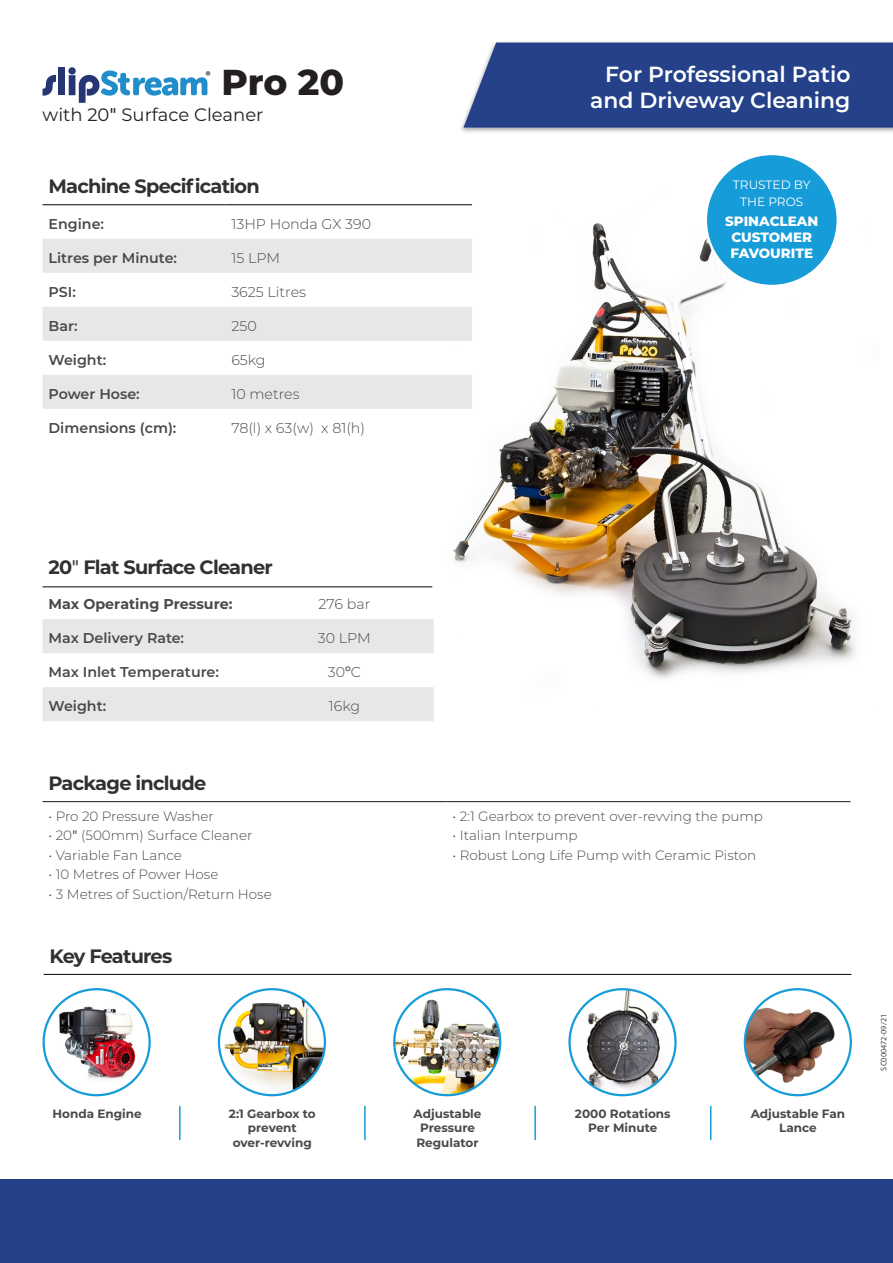
<style>
.page{position:relative;width:893px;height:1263px;background:#fff}
.page>*{position:absolute;margin:0;border:0;box-sizing:border-box;transform-origin:0 0}
.t1{font:800 36px "Montserrat";color:#231f20}
.t2{font:600 21.9px/26.2px "Montserrat";color:#fff;text-align:right}
.t3{font:700 19.35px "Montserrat";letter-spacing:-.04em;color:#303232}
.t4{font:18px "Montserrat";color:#231f20}
.t5{font:600 14.25px "Montserrat";color:#484948}
.t6{font:300 14.25px "Montserrat";color:#484948}
.t7{font:700 14.25px "Montserrat";color:#484948}
.t8{font:300 13.5px "Montserrat";color:#484948}
.t9{font:800 13.5px/16.2px "Montserrat";color:#fff;text-align:center}
.t10{font:12.75px "Myriad Pro";color:#010101}
.t11{font:12.15px/16.2px "Montserrat";color:#fff;text-align:center}
.t12{font:700 12px/14.4px "Montserrat";color:#484948;text-align:center}
.t13{font:8.25px "Myriad Pro";color:#484948}
.s1{font-family:"URWDIN"}
.s2{font-family:"URWDIN";font-weight:400}
</style>
<div class="page">
<hr style="left:44px;top:974px;width:807px;height:1px;background:#231f20">
<img style="left:438px;top:170px;width:418px;height:509px">
<svg style="left:43px;top:619px;width:391px;height:102px"></svg>
<svg style="left:43px;top:239px;width:429px;height:170px;fill:#e6e7e9"></svg>
<hr style="left:43px;top:204px;width:182px;height:1px;background:#231f20">
<hr style="left:225px;top:204px;width:247px;height:1px;background:#231f20">
<div style="left:0;top:1179px;width:893px;height:84px;background:#244189"></div>
<div style="left:459px;top:40px;width:434px;height:94px;background:#231f20;opacity:.4"></div>
<div style="left:463px;top:43px;width:430px;height:85px;background:#244189"></div>
<img style="left:52px;top:997px;width:90px;height:90px">
<div style="left:43px;top:988px;width:108px;height:108px;border:2px solid #169cd8;border-radius:50%"></div>
<img style="left:219px;top:989px;width:106px;height:106px;border-radius:53px">
<div style="left:218px;top:988px;width:108px;height:108px;border:2px solid #169cd8;border-radius:50%"></div>
<img style="left:394px;top:989px;width:106px;height:106px;border-radius:53px">
<div style="left:393px;top:988px;width:108px;height:108px;border:2px solid #169cd8;border-radius:50%"></div>
<img style="left:745px;top:989px;width:102px;height:106px">
<div style="left:744px;top:988px;width:108px;height:108px;border:2px solid #169cd8;border-radius:50%"></div>
<img style="left:570px;top:989px;width:105px;height:106px;border-radius:53px">
<div style="left:568px;top:988px;width:109px;height:108px;border:2px solid #169cd8;border-radius:50%"></div>
<hr style="left:179px;top:1106px;width:2px;height:34px;background:#169cd8">
<hr style="left:364px;top:1106px;width:2px;height:34px;background:#169cd8">
<hr style="left:534px;top:1106px;width:2px;height:34px;background:#169cd8">
<hr style="left:710px;top:1106px;width:1px;height:34px;background:#169cd8">
<hr style="left:43px;top:586px;width:389px;height:1px;background:#231f20">
<svg style="left:43px;top:75px;width:13px;height:21px"></svg>
<div style="left:58px;top:68px;width:7px;height:27px;background:#263574"></div>
<svg style="left:68px;top:67px;width:139px;height:36px"></svg>
<div style="left:707px;top:155px;width:130px;height:130px;background:#169cd8;border-radius:50%"></div>
<hr style="left:43px;top:801px;width:403px;height:1px;background:#303232">
<hr style="left:446px;top:801px;width:404px;height:1px;background:#303232">
<p class="t10" style="left:205px;top:68px;width:7px">®</p>
<p class="t1" style="left:221px;top:56px;width:124px">Pro 20</p>
<p class="t4" style="left:43px;top:102px;width:222px">with 20<span class="s1">"</span> Surface Cleaner</p>
<p class="t3" style="left:49px;top:172px;width:213px">Machine Specification</p>
<p class="t5" style="left:49px;top:213px;width:57px">Engine:</p>
<p class="t6" style="left:231px;top:214px;width:141px">13HP Honda GX 390</p>
<p class="t5" style="left:49px;top:247px;width:130px">Litres per Minute:</p>
<p class="t6" style="left:231px;top:248px;width:50px">15 LPM</p>
<p class="t5" style="left:49px;top:281px;width:29px">PSI:</p>
<p class="t6" style="left:231px;top:282px;width:76px">3625 Litres</p>
<p class="t5" style="left:49px;top:315px;width:31px">Bar:</p>
<p class="t6" style="left:231px;top:316px;width:27px">250</p>
<p class="t5" style="left:49px;top:350px;width:59px">Weight:</p>
<p class="t6" style="left:231px;top:350px;width:36px">65kg</p>
<p class="t5" style="left:49px;top:384px;width:93px">Power Hose:</p>
<p class="t6" style="left:231px;top:384px;width:70px">10 metres</p>
<p class="t5" style="left:49px;top:418px;width:129px">Dimensions (cm):</p>
<p class="t6" style="left:231px;top:418px;width:135px">78(l) x 63(w) x 81(h)</p>
<p class="t2" style="left:590px;top:60px;width:262px">For Professional Patio and Driveway Cleaning</p>
<p class="t11" style="left:733px;top:176px;width:79px">TRUSTED BY<br>THE PROS</p>
<p class="t9" style="left:725px;top:212px;width:95px">SPINACLEAN<br>CUSTOMER<br>FAVOURITE</p>
<p class="t3" style="left:49px;top:553px;width:226px">20<span class="s2">"</span> Flat Surface Cleaner</p>
<p class="t7" style="left:49px;top:594px;width:185px">Max Operating Pressure:</p>
<p class="t6" style="left:319px;top:594px;width:53px">276 bar</p>
<p class="t5" style="left:49px;top:628px;width:137px">Max Delivery Rate:</p>
<p class="t6" style="left:318px;top:628px;width:54px">30 LPM</p>
<p class="t5" style="left:49px;top:662px;width:172px">Max Inlet Temperature:</p>
<p class="t6" style="left:328px;top:662px;width:35px">30<span class="s2">°</span>C</p>
<p class="t5" style="left:49px;top:696px;width:59px">Weight:</p>
<p class="t6" style="left:329px;top:696px;width:33px">16kg</p>
<p class="t3" style="left:49px;top:769px;width:159px">Package include</p>
<p class="t8" style="left:49px;top:807px;width:167px">• Pro 20 Pressure Washer</p>
<p class="t8" style="left:49px;top:826px;width:205px">• 20<span class="s2">"</span> (500mm) Surface Cleaner</p>
<p class="t8" style="left:49px;top:846px;width:135px">• Variable Fan Lance</p>
<p class="t8" style="left:49px;top:865px;width:171px">• 10 Metres of Power Hose</p>
<p class="t8" style="left:49px;top:885px;width:225px">• 3 Metres of Suction/Return Hose</p>
<p class="t3" style="left:50px;top:942px;width:124px">Key Features</p>
<p class="t8" style="left:452px;top:807px;width:312px">• 2:1 Gearbox to prevent over-revving the pump</p>
<p class="t8" style="left:452px;top:826px;width:127px">• Italian Interpump</p>
<p class="t8" style="left:452px;top:846px;width:305px">• Robust Long Life Pump with Ceramic Piston</p>
<p class="t12" style="left:52px;top:1106px;width:91px">Honda Engine</p>
<p class="t12" style="left:229px;top:1106px;width:88px">2:1 Gearbox to prevent over-revving</p>
<p class="t12" style="left:414px;top:1106px;width:69px;text-align:left">Adjustable<br>Pressure<br>Regulator</p>
<p class="t12" style="left:575px;top:1106px;width:97px">2000 Rotations<br>Per Minute</p>
<p class="t12" style="left:751px;top:1106px;width:96px">Adjustable Fan<br>Lance</p>
<p class="t13" style="left:879px;top:1070px;width:58px;rotate:-90deg">SC000472-09/21</p>
</div>
